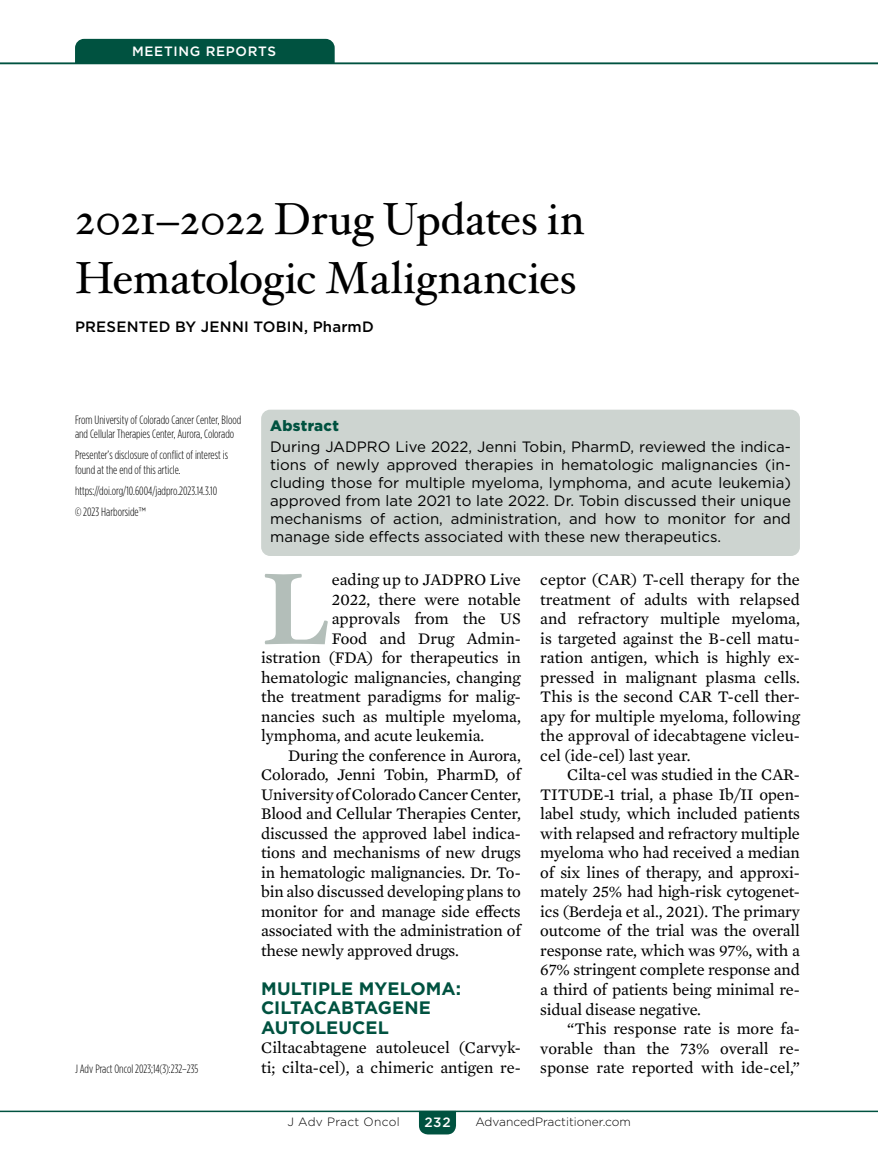
<style>
.page{position:relative;width:878px;height:1175px;background:#fff}
.page>*{position:absolute;margin:0;border:0;box-sizing:border-box;transform-origin:0 0}
.t1{font:700 101.25px "Hoefler Txt";color:#b3beb9}
.t2{font:45px/58.5px "Hoefler Txt";letter-spacing:-.01em;color:#000}
.t3{font:700 18px/19.5px "Gotham";color:#005240}
.t4{font:16.5px/19.5px "Mercury Text G2";letter-spacing:-.01em;color:#000;text-align:justify}
.t5{font:15px/18px "Gotham";color:#000;text-align:justify}
.t6{font:500 15px "Gotham";letter-spacing:.015em;color:#000}
.t7{font:900 15px "Gotham";letter-spacing:.025em;color:#005240}
.t8{font:500 13.5px "Gotham";letter-spacing:.05em;color:#fff}
.t9{font:300 12px/14.4px "Gotham Condensed";color:#000}
.t10{font:300 12px "Gotham";color:#000}
.t11{font:300 12px "Gotham";letter-spacing:.025em;color:#000}
.s1{font-family:"Gotham Narrow"}
</style>
<div class="page">
<hr style="left:0;top:1110px;width:878px;height:2px;background:#005240">
<svg style="left:419px;top:1110px;width:37px;height:24px"></svg>
<hr style="left:0;top:63px;width:878px;height:1px;background:#005240">
<div style="left:75px;top:39px;width:259px;height:24px;background:#005240"></div>
<div style="left:261px;top:410px;width:539px;height:146px;background:#cdd4d0;border-radius:9px"></div>
<p class="t8" style="left:132px;top:43px;width:145px">MEETING REPORTS</p>
<h2 class="t2" style="left:75px;top:188px;width:511px">2021–2022 Drug Updates in<br>Hematologic Malignancies</h2>
<p class="t6" style="left:75px;top:316px;width:300px">PRESENTED BY JENNI TOBIN, PharmD</p>
<p class="t9" style="left:75px;top:412px;width:168px">From University of Colorado Cancer Center, Blood and Cellular Therapies Center, Aurora, Colorado</p>
<p class="t9" style="left:75px;top:448px;width:154px">Presenter’s disclosure of conflict of interest is found at the end of this article.</p>
<p class="t9" style="left:75px;top:480px;width:144px;line-height:21.1px">https://doi.org/10.6004/jadpro.2023.14.3.10 © 2023 Harborside<span class="s1">™</span></p>
<p class="t7" style="left:270px;top:415px;width:70px">Abstract</p>
<p class="t5" style="left:270px;top:437px;width:522px">During JADPRO Live 2022, Jenni Tobin, PharmD, reviewed the indica&shy;tions of newly approved therapies in hematologic malignancies (in&shy;cluding those for multiple myeloma, lymphoma, and acute leukemia) approved from late 2021 to late 2022. Dr. Tobin discussed their unique mechanisms of action, administration, and how to monitor for and manage side effects associated with these new therapeutics.</p>
<h1 class="t1" style="left:261px;top:532px;width:70px">L</h1>
<p class="t4" style="left:332px;top:569px;width:190px">eading up to JADPRO Live</p>
<p class="t4" style="left:540px;top:569px;width:261px">ceptor (CAR) T-cell therapy for the treatment of adults with relapsed and refractory multiple myeloma, is targeted against the B-cell matu&shy;ration antigen, which is highly ex&shy;pressed in malignant plasma cells.<br>This is the second CAR T-cell ther&shy;apy for multiple myeloma, following the approval of idecabtagene vicleu&shy;cel (ide-cel) last year.</p>
<p class="t4" style="left:540px;top:764px;width:261px;text-indent:27px">Cilta-cel was studied in the CAR-TITUDE-1 trial, a phase Ib/II open&shy;label study, which included patients with relapsed and refractory multiple myeloma who had received a median of six lines of therapy, and approxi&shy;mately 25% had high-risk cytogenet&shy;ics (Berdeja et al., 2021). The primary outcome of the trial was the overall response rate, which was 97%, with a 67% stringent complete response and a third of patients being minimal re&shy;sidual disease negative.</p>
<p class="t4" style="left:540px;top:1017px;width:261px;text-align:right">“This response rate is more fa&shy;vorable than the 73% overall re-</p>
<p class="t4" style="left:332px;top:588px;width:190px">2022, there were notable</p>
<p class="t4" style="left:332px;top:608px;width:190px">approvals from the US</p>
<p class="t4" style="left:332px;top:627px;width:190px">Food and Drug Admin-</p>
<p class="t4" style="left:261px;top:647px;width:261px">istration (FDA) for therapeutics in</p>
<p class="t4" style="left:261px;top:666px;width:261px">hematologic malignancies, changing</p>
<p class="t4" style="left:261px;top:686px;width:261px">the treatment paradigms for malig-</p>
<p class="t4" style="left:261px;top:705px;width:261px">nancies such as multiple myeloma,</p>
<p class="t4" style="left:261px;top:725px;width:225px">lymphoma, and acute leukemia.</p>
<p class="t4" style="left:288px;top:744px;width:234px">During the conference in Aurora,</p>
<p class="t4" style="left:261px;top:764px;width:261px">Colorado, Jenni Tobin, PharmD, of</p>
<p class="t4" style="left:261px;top:783px;width:261px">University of Colorado Cancer Center,</p>
<p class="t4" style="left:261px;top:803px;width:261px">Blood and Cellular Therapies Center,</p>
<p class="t4" style="left:261px;top:822px;width:261px">discussed the approved label indica-</p>
<p class="t4" style="left:261px;top:842px;width:261px">tions and mechanisms of new drugs</p>
<p class="t4" style="left:261px;top:861px;width:261px">in hematologic malignancies. Dr. To-</p>
<p class="t4" style="left:261px;top:881px;width:261px">bin also discussed developing plans to</p>
<p class="t4" style="left:261px;top:900px;width:261px">monitor for and manage side effects</p>
<p class="t4" style="left:261px;top:920px;width:261px">associated with the administration of</p>
<p class="t4" style="left:261px;top:939px;width:199px">these newly approved drugs.</p>
<p class="t3" style="left:261px;top:978px;width:202px">MULTIPLE MYELOMA:<br>CILTACABTAGENE<br>AUTOLEUCEL</p>
<p class="t4" style="left:261px;top:1037px;width:261px">Ciltacabtagene autoleucel (Carvyk&shy;ti; cilta-cel), a chimeric antigen re-</p>
<p class="t9" style="left:75px;top:1061px;width:125px">J Adv Pract Oncol 2023;14(3):232–235</p>
<p class="t4" style="left:540px;top:1056px;width:261px">sponse rate reported with ide-cel,”</p>
<p class="t11" style="left:287px;top:1114px;width:114px">J Adv Pract Oncol</p>
<p class="t8" style="left:424px;top:1113px;width:28px">232</p>
<p class="t10" style="left:475px;top:1114px;width:157px">AdvancedPractitioner.com</p>
</div>
